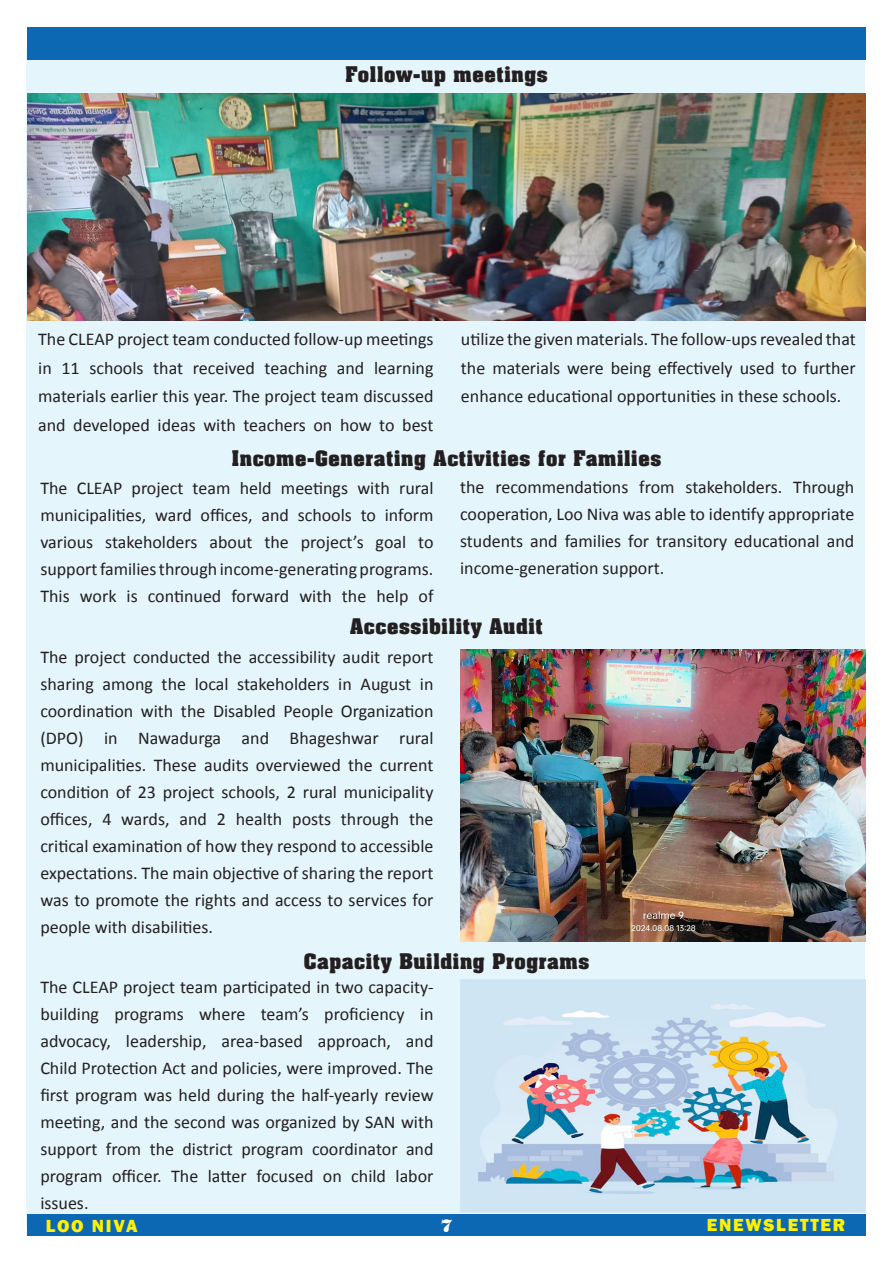
<style>
.page{position:relative;width:893px;height:1263px;background:#fff}
.page>*{position:absolute;margin:0;border:0;box-sizing:border-box;transform-origin:0 0}
.t1{font:700 21px "Aachen BT";color:#231f20}
.t2{font:18px/27px "Calibri";color:#231f20;text-align:justify}
.t3{font:800 18px "Franklin Gothic";letter-spacing:.1em;color:#fff101}
.t4{font:18px "Poster Bodoni BT";color:#fff}
</style>
<div class="page">
<div style="left:26px;top:48px;width:839px;height:1177px;background:#e5f5fc"></div>
<div style="left:27px;top:1214px;width:839px;height:22px;background:#0d68b4"></div>
<div style="left:27px;top:27px;width:839px;height:32px;background:#0d68b4"></div>
<img style="left:27px;top:94px;width:838px;height:227px">
<img style="left:461px;top:649px;width:404px;height:293px">
<img style="left:461px;top:979px;width:404px;height:233px">
<p class="t1" style="left:345px;top:61px;width:204px">Follow-up meetings</p>
<p class="t2" style="left:38px;top:325px;width:397px;line-height:28.5px">The CLEAP project team conducted follow-up meetings in 11 schools that received teaching and learning materials earlier this year. The project team discussed and developed ideas with teachers on how to best</p>
<p class="t2" style="left:461px;top:325px;width:396px;line-height:28.5px">utilize the given materials. The follow-ups revealed that the materials were being effectively used to further enhance educational opportunities in these schools.</p>
<p class="t1" style="left:232px;top:445px;width:431px">Income-Generating Activities for Families</p>
<p class="t2" style="left:40px;top:474px;width:395px">The CLEAP project team held meetings with rural municipalities, ward offices, and schools to inform various stakeholders about the project’s goal to support families through income-generating programs.<br>This work is continued forward with the help of</p>
<p class="t2" style="left:460px;top:474px;width:396px">the recommendations from stakeholders. Through cooperation, Loo Niva was able to identify appropriate students and families for transitory educational and income-generation support.</p>
<p class="t1" style="left:350px;top:614px;width:195px">Accessibility Audit</p>
<p class="t2" style="left:40px;top:644px;width:395px">The project conducted the accessibility audit report sharing among the local stakeholders in August in coordination with the Disabled People Organization (DPO) in Nawadurga and Bhageshwar rural municipalities. These audits overviewed the current condition of 23 project schools, 2 rural municipality offices, 4 wards, and 2 health posts through the critical examination of how they respond to accessible expectations. The main objective of sharing the report was to promote the rights and access to services for people with disabilities.</p>
<p class="t1" style="left:303px;top:948px;width:288px">Capacity Building Programs</p>
<p class="t2" style="left:40px;top:974px;width:395px">The CLEAP project team participated in two capacity&shy;building programs where team’s proficiency in advocacy, leadership, area-based approach, and Child Protection Act and policies, were improved. The first program was held during the half-yearly review meeting, and the second was organized by SAN with support from the district program coordinator and program officer. The latter focused on child labor issues.</p>
<p class="t3" style="left:46px;top:1214px;width:93px">LOO NIVA</p>
<p class="t4" style="left:440px;top:1215px;width:13px">7</p>
<p class="t3" style="left:707px;top:1213px;width:140px">ENEWSLETTER</p>
</div>
